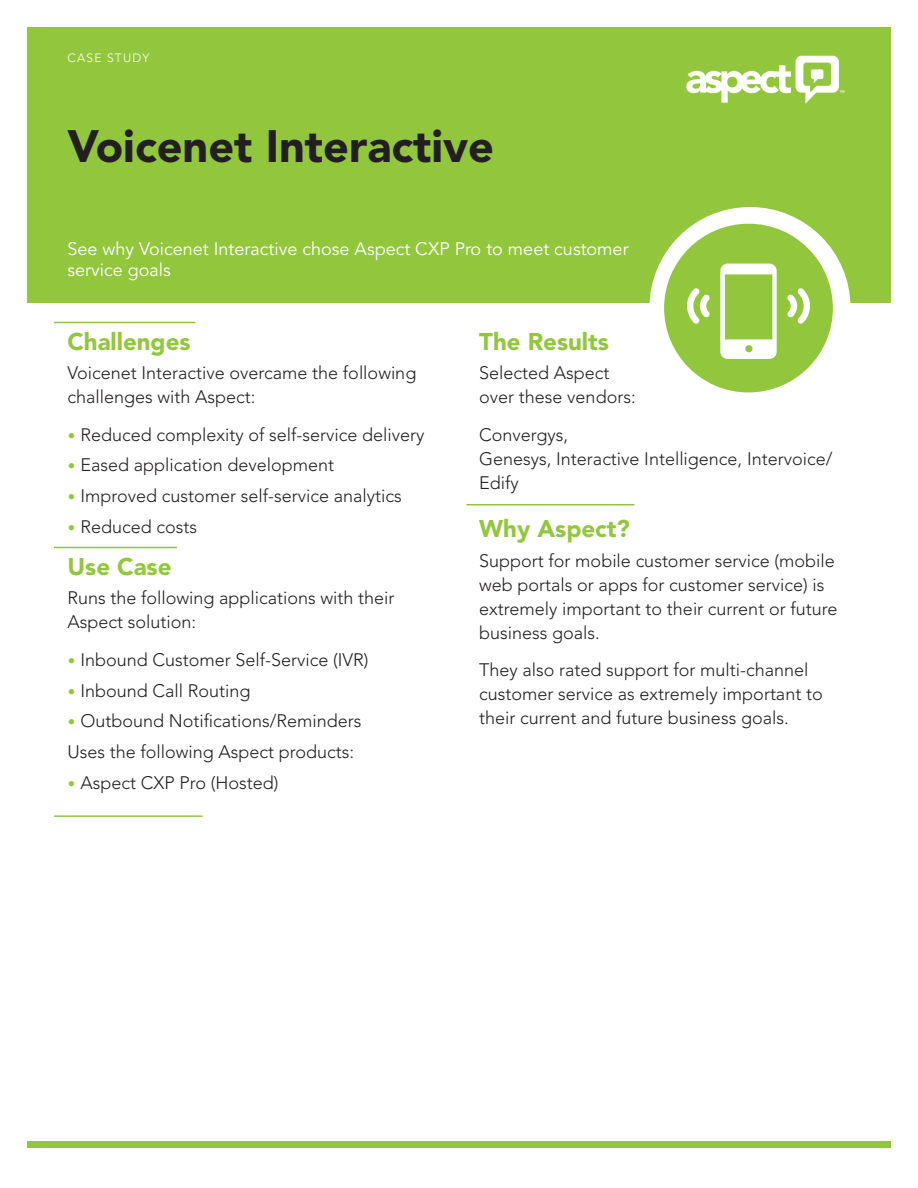
<style>
.page{position:relative;width:918px;height:1188px;background:#fff}
.page>*{position:absolute;margin:0;border:0;box-sizing:border-box;transform-origin:0 0}
.Title_Line{font:900 45px "Avenir LT Std";color:#231f20}
.Subhead_Green{font:900 24px "Avenir LT Std";color:#92c73d}
.Body{font:300 18px/24px "Avenir LT Std";color:#231f20}
.Cover_Subheadline{font:18px/21.6px "Avenir LT Std";color:#fff}
.Body_Bullets{font:300 18px "Avenir LT Std";color:#231f20}
.White_Paper_Descript{font:300 12px "Avenir LT Std";letter-spacing:.1em;color:#fff}
.s1{font-weight:900;font-size:15px;color:#92c73d}
</style>
<div class="page">
<div style="left:27px;top:27px;width:864px;height:276px;background:#92c73d"></div>
<img style="left:686px;top:55px;width:159px;height:49px">
<hr style="left:54px;top:322px;width:141px;height:1px;background:#92c73d">
<hr style="left:466px;top:504px;width:168px;height:2px;background:#92c73d">
<hr style="left:54px;top:547px;width:123px;height:1px;background:#92c73d">
<hr style="left:54px;top:815px;width:148px;height:2px;background:#92c73d">
<div style="left:650px;top:207px;width:200px;height:201px;background:#fff;border-radius:50%"></div>
<div style="left:664px;top:224px;width:169px;height:168px;background:#92c73d;border-radius:50%"></div>
<svg style="left:687px;top:288px;width:23px;height:36px"></svg>
<svg style="left:787px;top:288px;width:23px;height:36px"></svg>
<svg style="left:720px;top:264px;width:57px;height:95px"></svg>
<div style="left:27px;top:1142px;width:864px;height:6px;background:#92c73d"></div>
<p class="White_Paper_Descript" style="left:68px;top:51px;width:83px">CASE STUDY</p>
<p class="Title_Line" style="left:68px;top:119px;width:428px">Voicenet Interactive</p>
<p class="Cover_Subheadline" style="left:68px;top:238px;width:563px">See why Voicenet Interactive chose Aspect CXP Pro to meet customer service goals</p>
<p class="Subhead_Green" style="left:68px;top:327px;width:125px">Challenges</p>
<p class="Body" style="left:68px;top:361px;width:350px">Voicenet Interactive overcame the following challenges with Aspect:</p>
<p class="Body" style="left:68px;top:422px;width:358px"><span class="s1">•</span> Reduced complexity of self-service delivery</p>
<p class="Body" style="left:68px;top:453px;width:268px"><span class="s1">•</span> Eased application development</p>
<p class="Body" style="left:68px;top:484px;width:336px"><span class="s1">•</span> Improved customer self-service analytics</p>
<p class="Body" style="left:68px;top:515px;width:131px"><span class="s1">•</span> Reduced costs</p>
<p class="Subhead_Green" style="left:68px;top:552px;width:105px">Use Case</p>
<p class="Body" style="left:68px;top:586px;width:329px">Runs the following applications with their<br>Aspect solution:</p>
<p class="Body" style="left:68px;top:648px;width:302px"><span class="s1">•</span> Inbound Customer Self-Service (IVR)</p>
<p class="Body" style="left:68px;top:679px;width:184px"><span class="s1">•</span> Inbound Call Routing</p>
<p class="Body" style="left:68px;top:709px;width:295px"><span class="s1">•</span> Outbound Notifications/Reminders</p>
<p class="Body_Bullets" style="left:68px;top:741px;width:288px">Uses the following Aspect products:</p>
<p class="Body" style="left:68px;top:771px;width:212px"><span class="s1">•</span> Aspect CXP Pro (Hosted)</p>
<p class="Subhead_Green" style="left:479px;top:327px;width:131px">The Results</p>
<p class="Body" style="left:479px;top:361px;width:158px">Selected Aspect over these vendors:</p>
<p class="Body" style="left:479px;top:422px;width:355px">Convergys,<br>Genesys, Interactive Intelligence, Intervoice/<br>Edify</p>
<p class="Subhead_Green" style="left:479px;top:515px;width:152px">Why Aspect?</p>
<p class="Body" style="left:479px;top:549px;width:360px">Support for mobile customer service (mobile web portals or apps for customer service) is extremely important to their current or future business goals.</p>
<p class="Body" style="left:479px;top:658px;width:345px">They also rated support for multi-channel customer service as extremely important to their current and future business goals.</p>
</div>
